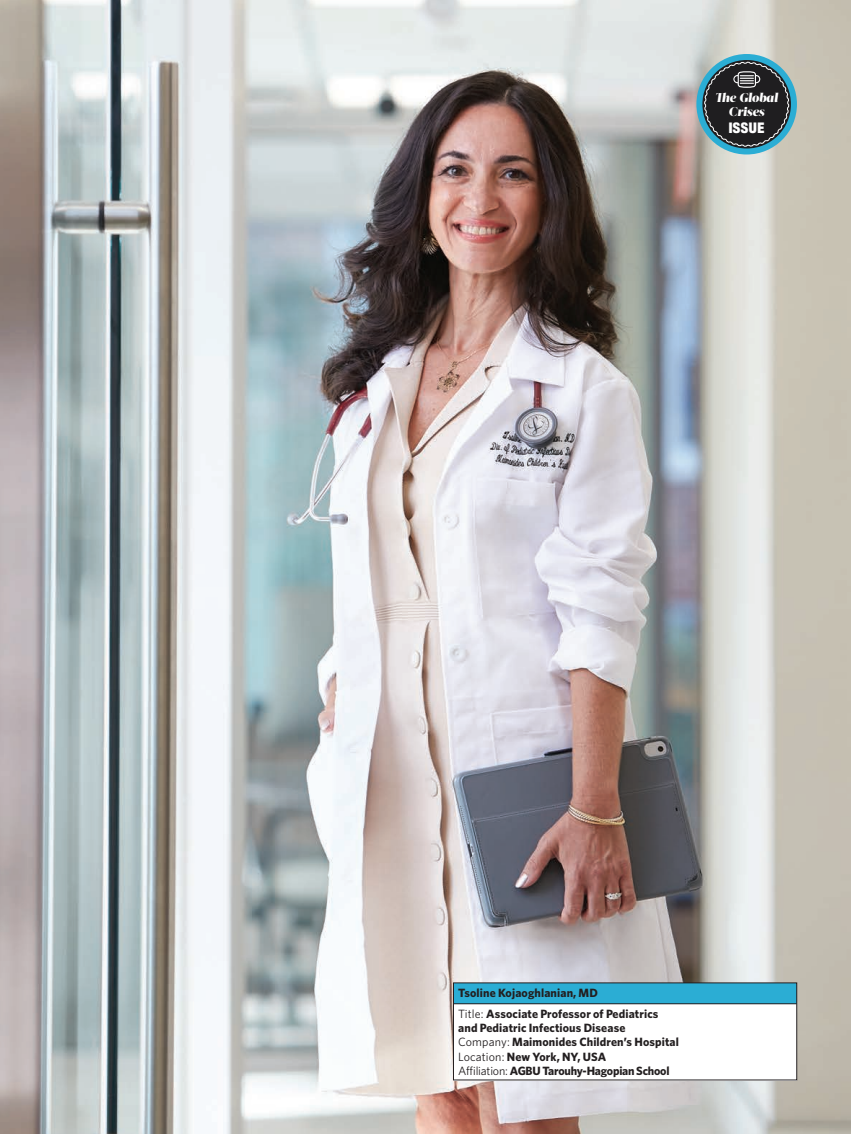
<style>
.page{position:relative;width:851px;height:1134px;background:#fff}
.page>*{position:absolute;margin:0;border:0;box-sizing:border-box;transform-origin:0 0}
.t1{font:700 expanded 15px "Trilon Cond";letter-spacing:-.005em;color:#fff}
.t2{font:italic 900 12.75px/13.5px "Acta Display";letter-spacing:-.005em;color:#fff;text-align:center}
.t3{font:700 12px/14.4px "Whitney HTF";letter-spacing:.01em;color:#231f20}
.s1{font-weight:400}
</style>
<div class="page">
<img style="left:0;top:0;width:850px;height:1134px">
<div style="left:453px;top:1004px;width:343px;height:76px;background:#fff"></div>
<div style="left:453px;top:983px;width:343px;height:21px;background:#2badd4"></div>
<hr style="left:453px;top:1004px;width:343px;height:1px;background:#231f20">
<div style="left:696px;top:54px;width:100px;height:100px;border:6px solid #2badd4;border-radius:50%"></div>
<svg style="left:703px;top:61px;width:86px;height:86px"></svg>
<p class="t2" style="left:715px;top:91px;width:64px">The Global<br>Crises</p>
<p class="t1" style="left:728px;top:117px;width:38px">ISSUE</p>
<p class="t3" style="left:458px;top:982px;width:202px;line-height:20.4px">Tsoline Kojaoghlanian, MD<br><span class="s1">Title:</span> Associate Professor of Pediatrics</p>
<p class="t3" style="left:458px;top:1020px;width:222px">and Pediatric Infectious Disease <span class="s1">Company:</span> Maimonides Children’s Hospital <span class="s1">Location:</span> New York, NY, USA<br><span class="s1">Affiliation:</span> AGBU Tarouhy-Hagopian School</p>
</div>
